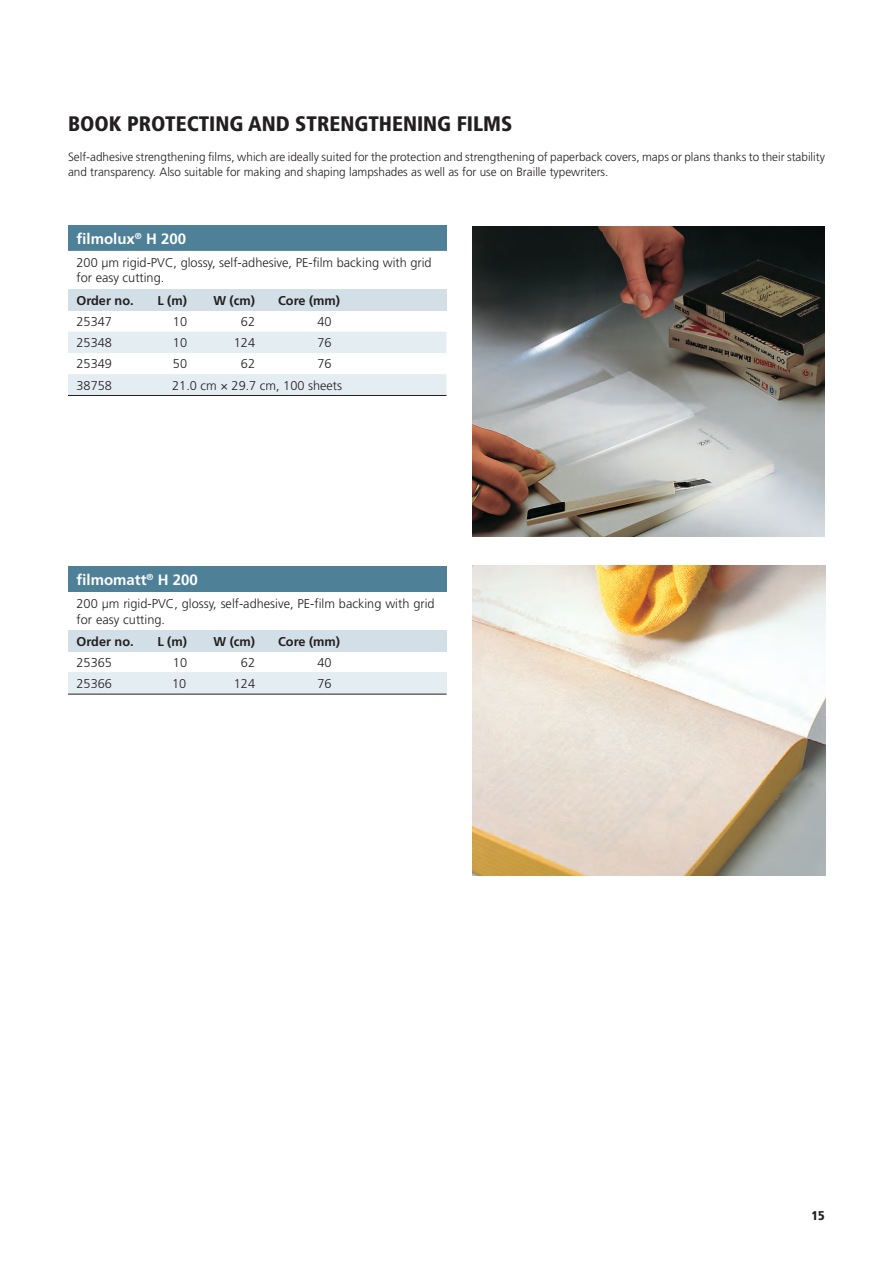
<style>
.page{position:relative;width:893px;height:1263px;background:#fff}
.page>*{position:absolute;margin:0;border:0;box-sizing:border-box;transform-origin:0 0}
.Blockabsatz_Anpassen{font:900 condensed 21px "Frutiger LT Std";color:#231f20}
.t1{font:700 15px "Frutiger LT Std";color:#fff}
.Fließtext_Deutsch{font:300 12.75px/15.3px "Frutiger LT Std";color:#231f20}
.Blockabsatz_Anpassen-2{font:300 12.75px/15.3px "Frutiger LT Std";color:#231f20}
.t2{font:700 12.75px "Frutiger LT Std";color:#231f20}
.t3{font:900 condensed 12.75px "Frutiger LT Std";color:#231f20}
.Blockabsatz_Anpassen-3{font:300 12px/15.3px "Frutiger LT Std";color:#231f20}
</style>
<div class="page">
<div style="left:68px;top:225px;width:378px;height:26px;background:#4e8098"></div>
<svg style="left:68px;top:310px;width:378px;height:1px"></svg>
<div style="left:68px;top:289px;width:378px;height:21px;background:#d2dfe7"></div>
<svg style="left:68px;top:332px;width:378px;height:63px"></svg>
<hr style="left:68px;top:395px;width:378px;height:1px;background:#231f20">
<div style="left:68px;top:566px;width:378px;height:26px;background:#4e8098"></div>
<svg style="left:68px;top:672px;width:378px;height:1px"></svg>
<div style="left:68px;top:630px;width:378px;height:22px;background:#d2dfe7"></div>
<div style="left:68px;top:673px;width:378px;height:21px;background:#e4edf2"></div>
<hr style="left:68px;top:694px;width:378px;height:1px;background:#231f20">
<img style="left:472px;top:227px;width:353px;height:309px">
<img style="left:472px;top:566px;width:353px;height:309px">
<p class="Blockabsatz_Anpassen" style="left:68px;top:111px;width:446px">BOOK PROTECTING AND STRENGTHENING FILMS</p>
<p class="Blockabsatz_Anpassen-3" style="left:68px;top:150px;width:758px">Self-adhesive strengthening films, which are ideally suited for the protection and strengthening of paperback covers, maps or plans thanks to their stability and transparency. Also suitable for making and shaping lampshades as well as for use on Braille typewriters.</p>
<p class="t1" style="left:77px;top:230px;width:111px">filmolux<sup>®</sup> H 200</p>
<p class="Blockabsatz_Anpassen-2" style="left:77px;top:255px;width:357px">200 μm rigid-PVC, glossy, self-adhesive, PE-film backing with grid for easy cutting.</p>
<p class="t2" style="left:77px;top:293px;width:59px">Order no.</p>
<p class="t2" style="left:157px;top:293px;width:31px">L (m)</p>
<p class="t2" style="left:213px;top:293px;width:43px">W (cm)</p>
<p class="t2" style="left:278px;top:293px;width:64px">Core (mm)</p>
<p class="Fließtext_Deutsch" style="left:77px;top:314px;width:37px">25347</p>
<p class="Fließtext_Deutsch" style="left:173px;top:314px;width:16px">10</p>
<p class="Fließtext_Deutsch" style="left:241px;top:314px;width:16px">62</p>
<p class="Fließtext_Deutsch" style="left:317px;top:314px;width:16px">40</p>
<p class="Fließtext_Deutsch" style="left:77px;top:335px;width:37px">25348</p>
<p class="Fließtext_Deutsch" style="left:173px;top:335px;width:16px">10</p>
<p class="Fließtext_Deutsch" style="left:234px;top:335px;width:23px">124</p>
<p class="Fließtext_Deutsch" style="left:317px;top:335px;width:16px">76</p>
<p class="Fließtext_Deutsch" style="left:77px;top:356px;width:37px">25349</p>
<p class="Fließtext_Deutsch" style="left:173px;top:356px;width:16px">50</p>
<p class="Fließtext_Deutsch" style="left:241px;top:356px;width:16px">62</p>
<p class="Fließtext_Deutsch" style="left:317px;top:356px;width:16px">76</p>
<p class="Fließtext_Deutsch" style="left:77px;top:378px;width:37px">38758</p>
<p class="Fließtext_Deutsch" style="left:172px;top:378px;width:171px">21.0 cm × 29.7 cm, 100 sheets</p>
<p class="t1" style="left:77px;top:571px;width:123px">filmomatt<sup>®</sup> H 200</p>
<p class="Fließtext_Deutsch" style="left:77px;top:596px;width:360px">200 μm rigid-PVC, glossy, self-adhesive, PE-film backing with grid for easy cutting.</p>
<p class="t2" style="left:77px;top:634px;width:59px">Order no.</p>
<p class="t2" style="left:157px;top:634px;width:31px">L (m)</p>
<p class="t2" style="left:213px;top:634px;width:43px">W (cm)</p>
<p class="t2" style="left:278px;top:634px;width:64px">Core (mm)</p>
<p class="Fließtext_Deutsch" style="left:77px;top:655px;width:37px">25365</p>
<p class="Fließtext_Deutsch" style="left:173px;top:655px;width:16px">10</p>
<p class="Fließtext_Deutsch" style="left:241px;top:655px;width:16px">62</p>
<p class="Fließtext_Deutsch" style="left:318px;top:655px;width:16px">40</p>
<p class="Fließtext_Deutsch" style="left:77px;top:676px;width:37px">25366</p>
<p class="Fließtext_Deutsch" style="left:172px;top:676px;width:16px">10</p>
<p class="Fließtext_Deutsch" style="left:234px;top:676px;width:23px">124</p>
<p class="Fließtext_Deutsch" style="left:317px;top:676px;width:16px">76</p>
<p class="t3" style="left:811px;top:1208px;width:15px">15</p>
</div>
